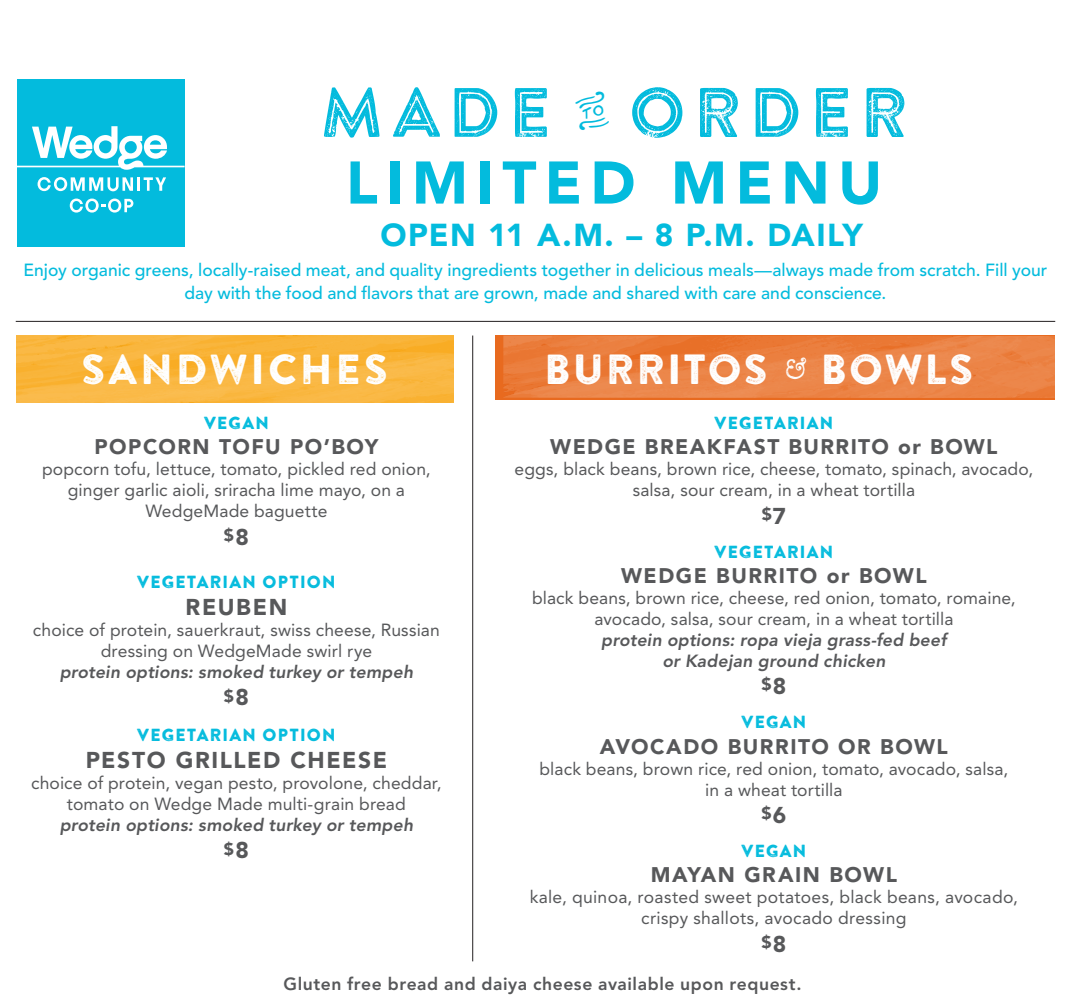
<style>
.page{position:relative;width:1071px;height:1008px;background:#fff}
.page>*{position:absolute;margin:0;border:0;box-sizing:border-box;transform-origin:0 0}
.Paragraph_Style_1{font:69.83px "Brandon Printed Inline";letter-spacing:.095em;color:#03bbdd}
.Paragraph_Style_1-2{font:900 59.5px "Avenir LT Std";letter-spacing:.14em;color:#03bbdd}
.Paragraph_Style_1-3{font:42px "Brandon Printed Two";letter-spacing:.035em;color:#fff}
.Paragraph_Style_1-4{font:900 31.5px "Avenir LT Std";letter-spacing:.035em;color:#03bbdd}
.t1{font:900 22.75px "Avenir LT Std";letter-spacing:.07em;color:#57585a}
.t2{font:900 21px "Avenir LT Std";letter-spacing:.07em;color:#57585a}
.t3{font:17.5px/21px "Avenir LT Std";letter-spacing:.005em;color:#57585a;text-align:center}
.t4{font:500 17.5px/22.8px "Avenir LT Std";color:#03bbdd;text-align:center}
.t5{font:italic 800 17.5px "Avenir LT Std";letter-spacing:.01em;color:#57585a}
.Paragraph_Style_1-5{font:17.5px "Brandon Printed One";letter-spacing:.03em;color:#03bbdd}
.t6{font:800 17.5px "Avenir LT Std";letter-spacing:.03em;color:#57585a}
.t7{font:900 17.15px "Avenir LT Std";color:#57585a}
.s1{font-size:22.75px}
</style>
<div class="page">
<div style="left:495px;top:336px;width:560px;height:64px;background:#e86a1f"></div>
<img style="left:503px;top:336px;width:552px;height:62px">
<img style="left:16px;top:336px;width:438px;height:67px">
<hr style="left:472px;top:336px;width:1px;height:625px;background:#231f20">
<div style="left:17px;top:79px;width:168px;height:168px;background:#03bbdd"></div>
<svg style="left:38px;top:177px;width:95px;height:14px"></svg>
<hr style="left:137px;top:177px;width:3px;height:14px;background:#fff">
<svg style="left:144px;top:177px;width:22px;height:14px"></svg>
<svg style="left:70px;top:199px;width:63px;height:14px"></svg>
<svg style="left:17px;top:126px;width:168px;height:44px"></svg>
<hr style="left:16px;top:321px;width:1039px;height:1px;background:#231f20">
<p class="Paragraph_Style_1" style="left:320px;top:69px;width:590px">MADE <sup>ç</sup> ORDER</p>
<p class="Paragraph_Style_1-2" style="left:346px;top:147px;width:538px">LIMITED MENU</p>
<p class="Paragraph_Style_1-4" style="left:380px;top:216px;width:484px">OPEN 11 A.M. – 8 P.M. DAILY</p>
<p class="t4" style="left:24px;top:259px;width:1025px">Enjoy organic greens, locally-raised meat, and quality ingredients together in delicious meals—always made from scratch. Fill your day with the food and flavors that are grown, made and shared with care and conscience.</p>
<p class="Paragraph_Style_1-3" style="left:81px;top:343px;width:309px">SANDWICHES</p>
<p class="Paragraph_Style_1-5" style="left:204px;top:412px;width:67px">VEGAN</p>
<p class="t2" style="left:94px;top:434px;width:286px">POPCORN TOFU PO’BOY</p>
<p class="t3" style="left:42px;top:459px;width:390px">popcorn tofu, lettuce, tomato, pickled red onion, ginger garlic aioli, sriracha lime mayo, on a<br>WedgeMade baguette</p>
<p class="t7" style="left:224px;top:525px;width:26px">$<span class="s1">8</span></p>
<p class="Paragraph_Style_1-5" style="left:137px;top:571px;width:200px">VEGETARIAN OPTION</p>
<p class="t1" style="left:186px;top:593px;width:103px">REUBEN</p>
<p class="t3" style="left:33px;top:620px;width:408px">choice of protein, sauerkraut, swiss cheese, Russian dressing on WedgeMade swirl rye</p>
<p class="t5" style="left:60px;top:662px;width:355px">protein options: smoked turkey or tempeh</p>
<p class="t7" style="left:224px;top:685px;width:26px">$<span class="s1">8</span></p>
<p class="Paragraph_Style_1-5" style="left:137px;top:723px;width:200px">VEGETARIAN OPTION</p>
<p class="t1" style="left:86px;top:746px;width:303px">PESTO GRILLED CHEESE</p>
<p class="t3" style="left:31px;top:772px;width:412px">choice of protein, vegan pesto, provolone, cheddar, tomato on Wedge Made multi-grain bread</p>
<p class="t5" style="left:60px;top:814px;width:355px">protein options: smoked turkey or tempeh</p>
<p class="t7" style="left:224px;top:838px;width:26px">$<span class="s1">8</span></p>
<p class="Paragraph_Style_1-3" style="left:544px;top:343px;width:431px">BURRITOS <sup>&amp;</sup> BOWLS</p>
<p class="Paragraph_Style_1-5" style="left:714px;top:412px;width:121px">VEGETARIAN</p>
<p class="t2" style="left:550px;top:434px;width:449px">WEDGE BREAKFAST BURRITO or BOWL</p>
<p class="t3" style="left:514px;top:459px;width:520px">eggs, black beans, brown rice, cheese, tomato, spinach, avocado, salsa, sour cream, in a wheat tortilla</p>
<p class="t7" style="left:762px;top:504px;width:26px">$<span class="s1">7</span></p>
<p class="Paragraph_Style_1-5" style="left:714px;top:541px;width:121px">VEGETARIAN</p>
<p class="t2" style="left:621px;top:563px;width:307px">WEDGE BURRITO or BOWL</p>
<p class="t3" style="left:532px;top:588px;width:485px">black beans, brown rice, cheese, red onion, tomato, romaine, avocado, salsa, sour cream, in a wheat tortilla</p>
<p class="t5" style="left:601px;top:630px;width:347px">protein options: ropa vieja grass-fed beef</p>
<p class="t5" style="left:662px;top:651px;width:225px">or Kadejan ground chicken</p>
<p class="t7" style="left:761px;top:674px;width:26px">$<span class="s1">8</span></p>
<p class="Paragraph_Style_1-5" style="left:741px;top:711px;width:67px">VEGAN</p>
<p class="t2" style="left:600px;top:734px;width:349px">AVOCADO BURRITO OR BOWL</p>
<p class="t3" style="left:539px;top:758px;width:470px">black beans, brown rice, red onion, tomato, avocado, salsa,</p>
<p class="t3" style="left:705px;top:779px;width:139px">in a wheat tortilla</p>
<p class="t7" style="left:761px;top:803px;width:26px">$<span class="s1">6</span></p>
<p class="Paragraph_Style_1-5" style="left:741px;top:840px;width:67px">VEGAN</p>
<p class="t2" style="left:651px;top:862px;width:248px">MAYAN GRAIN BOWL</p>
<p class="t3" style="left:530px;top:887px;width:490px">kale, quinoa, roasted sweet potatoes, black beans, avocado,</p>
<p class="t3" style="left:641px;top:908px;width:267px">crispy shallots, avocado dressing</p>
<p class="t7" style="left:761px;top:931px;width:26px">$<span class="s1">8</span></p>
<p class="t6" style="left:284px;top:973px;width:519px">Gluten free bread and daiya cheese available upon request.</p>
</div>
